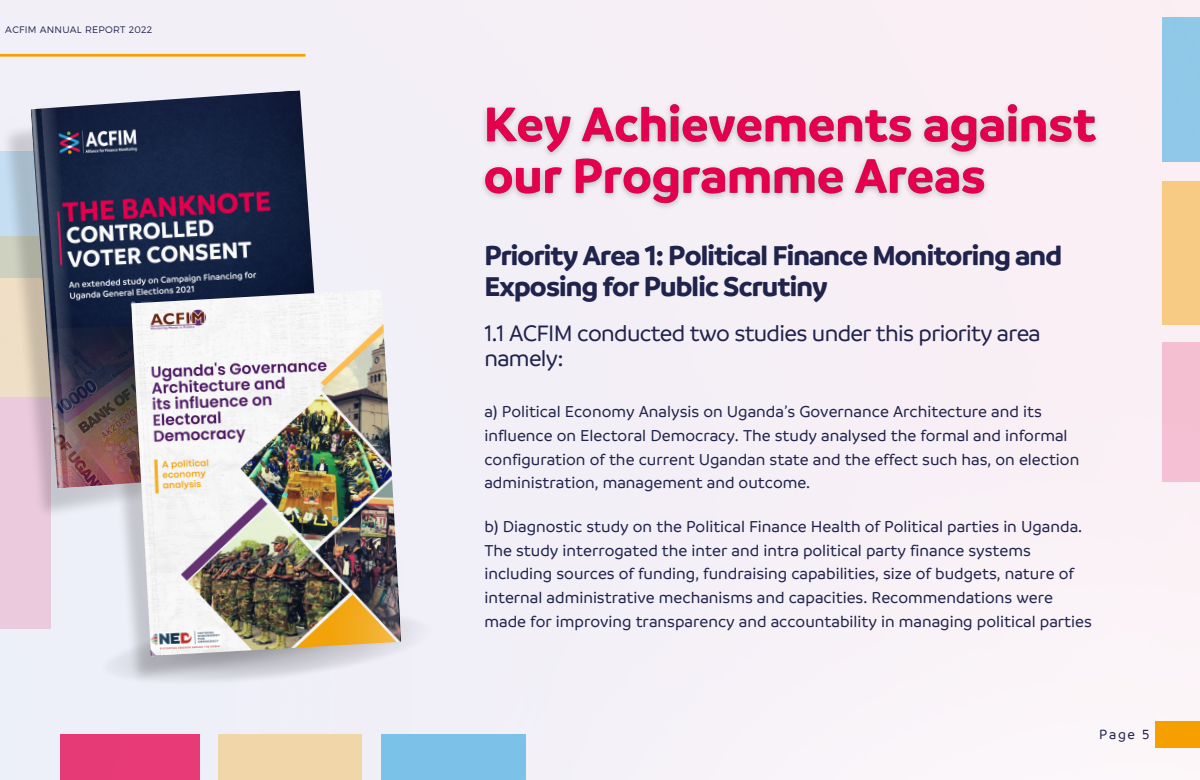
<style>
.page{position:relative;width:1200px;height:780px;background:#f6eff7}
.page>*{position:absolute;margin:0;border:0;box-sizing:border-box;transform-origin:0 0}
.t1{font:700 29.24px/30.9px "Branding SF";letter-spacing:-.025em;color:#20234c}
.t2{font:500 24.04px/25.2px "Branding SF";letter-spacing:-.025em;color:#20234c}
.t3{font:500 16.96px/23.7px "Branding SF";color:#20234c}
.t4{font:500 14.32px "Branding SF";color:#20234c}
.t5{font:300 9.44px "Montserrat";letter-spacing:.03em;color:#20234c}
</style>
<div class="page">
<div style="left:1162px;top:17px;width:38px;height:145px;background:#90c8e9"></div>
<div style="left:1162px;top:181px;width:38px;height:143px;background:#f8cb85"></div>
<div style="left:1162px;top:343px;width:38px;height:139px;background:#f5bfd2"></div>
<div style="left:0;top:397px;width:50px;height:232px;background:#ebcade"></div>
<img style="left:31px;top:90px;width:296px;height:199px">
<img style="left:0;top:101px;width:151px;height:392px">
<div style="left:387px;top:596px;width:56px;height:106px;background:#f1eff8"></div>
<img style="left:48px;top:292px;width:339px;height:427px">
<img style="left:131px;top:289px;width:270px;height:367px">
<img style="left:83px;top:301px;width:11px;height:357px">
<img style="left:94px;top:296px;width:149px;height:365px">
<img style="left:279px;top:497px;width:140px;height:164px">
<div style="left:1156px;top:721px;width:44px;height:27px;background:#f6a000"></div>
<hr style="left:0;top:54px;width:306px;height:3px;background:#f6a000">
<img style="left:475px;top:84px;width:630px;height:135px">
<div style="left:381px;top:734px;width:145px;height:46px;background:#7cc2e8"></div>
<div style="left:218px;top:734px;width:144px;height:46px;background:#f1d6aa"></div>
<div style="left:60px;top:734px;width:140px;height:46px;background:#e73a77"></div>
<p class="t5" style="left:5px;top:24px;width:149px">ACFIM ANNUAL REPORT 2022</p>
<p class="t1" style="left:484px;top:239px;width:579px">Priority Area 1: Political Finance Monitoring and<br>Exposing for Public Scrutiny</p>
<p class="t2" style="left:484px;top:320px;width:558px">1.1 ACFIM conducted two studies under this priority area namely:</p>
<p class="t3" style="left:484px;top:400px;width:596px">a) Political Economy Analysis on Uganda’s Governance Architecture and its influence on Electoral Democracy. The study analysed the formal and informal configuration of the current Ugandan state and the effect such has, on election administration, management and outcome.</p>
<p class="t3" style="left:484px;top:514px;width:609px">b) Diagnostic study on the Political Finance Health of Political parties in Uganda.<br>The study interrogated the inter and intra political party finance systems including sources of funding, fundraising capabilities, size of budgets, nature of internal administrative mechanisms and capacities. Recommendations were made for improving transparency and accountability in managing political parties</p>
<p class="t4" style="left:1099px;top:725px;width:51px">Page 5</p>
</div>
